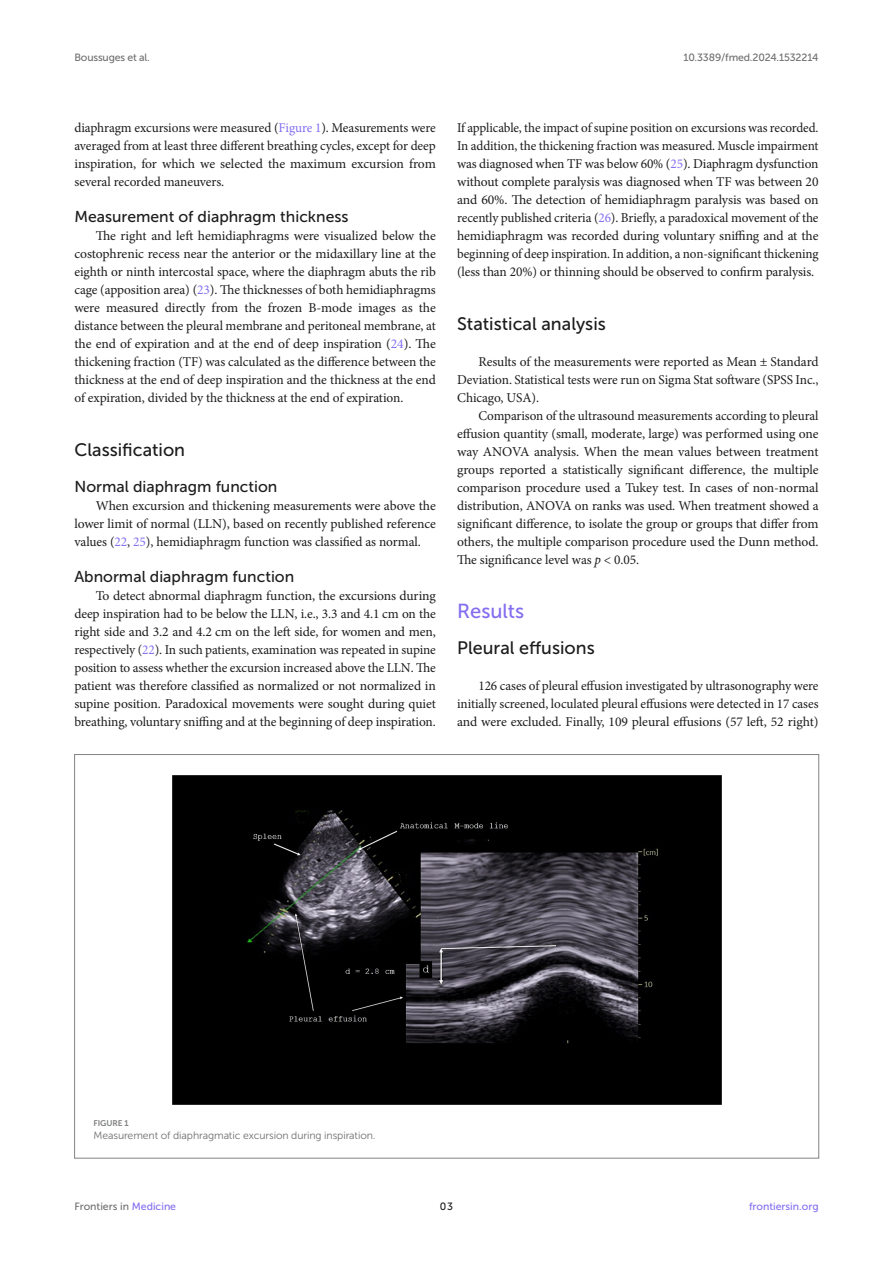
<style>
.page{position:relative;width:893px;height:1263px;background:#fff}
.page>*{position:absolute;margin:0;border:0;box-sizing:border-box;transform-origin:0 0}
.HEAD_1{font:20.25px "Museo Sans 500";color:#856df0}
.HEAD_2{font:18px "Museo Sans 500";color:#1b1c1b}
.HEAD_2_after_HEAD_1{font:18px "Museo Sans 500";color:#1b1c1b}
.HEAD_3{font:15.75px "Museo Sans 500";color:#1b1c1b}
.HEAD_3_after_HEAD_2{font:15.75px "Museo Sans 500";color:#1b1c1b}
.TEXT{font:13.5px/18px "Minion Pro";letter-spacing:-.005em;color:#1b1c1b;text-align:justify}
.t1{font:10.5px "Museo Sans 500";letter-spacing:-.015em;color:#706f70}
.FIG_LEG{font:10.5px "Museo Sans 300";letter-spacing:-.01em;color:#706f70}
.t2{font:10.5px "Museo Sans 500";color:#856df0}
.t3{font:10.5px "Museo Sans 500";color:#1b1c1b}
.FIG_HD{font:8.25px "Museo Sans 700";letter-spacing:-.01em;color:#7e7f7f}
.s1{color:#856df0}
.s2{font-style:italic}
</style>
<div class="page">
<img style="left:172px;top:775px;width:550px;height:330px">
<p class="t1" style="left:74px;top:51px;width:77px">Boussuges et al.</p>
<p class="t1" style="left:683px;top:51px;width:137px">10.3389/fmed.2024.1532214</p>
<p class="TEXT" style="left:74px;top:119px;width:363px">diaphragm excursions were measured (<span class="s1">Figure 1</span>). Measurements were averaged from at least three different breathing cycles, except for deep inspiration, for which we selected the maximum excursion from several recorded maneuvers.</p>
<p class="HEAD_3" style="left:74px;top:208px;width:276px">Measurement of diaphragm thickness</p>
<p class="TEXT" style="left:74px;top:227px;width:363px;text-indent:21px">The right and left hemidiaphragms were visualized below the costophrenic recess near the anterior or the midaxillary line at the eighth or ninth intercostal space, where the diaphragm abuts the rib cage (apposition area) (<span class="s1">23</span>). The thicknesses of both hemidiaphragms were measured directly from the frozen B-mode images as the distance between the pleural membrane and peritoneal membrane, at the end of expiration and at the end of deep inspiration (<span class="s1">24</span>). The thickening fraction (TF) was calculated as the difference between the thickness at the end of deep inspiration and the thickness at the end of expiration, divided by the thickness at the end of expiration.</p>
<p class="HEAD_2" style="left:74px;top:440px;width:112px">Classification</p>
<p class="HEAD_3_after_HEAD_2" style="left:74px;top:478px;width:204px">Normal diaphragm function</p>
<p class="TEXT" style="left:74px;top:497px;width:363px;text-indent:21px">When excursion and thickening measurements were above the lower limit of normal (LLN), based on recently published reference values (<span class="s1">22</span>, <span class="s1">25</span>), hemidiaphragm function was classified as normal.</p>
<p class="HEAD_3" style="left:74px;top:568px;width:221px">Abnormal diaphragm function</p>
<p class="TEXT" style="left:74px;top:587px;width:363px;text-indent:21px">To detect abnormal diaphragm function, the excursions during deep inspiration had to be below the LLN, i.e., 3.3 and 4.1 cm on the right side and 3.2 and 4.2 cm on the left side, for women and men, respectively (<span class="s1">22</span>). In such patients, examination was repeated in supine position to assess whether the excursion increased above the LLN. The patient was therefore classified as normalized or not normalized in supine position. Paradoxical movements were sought during quiet breathing, voluntary sniffing and at the beginning of deep inspiration.</p>
<p class="TEXT" style="left:457px;top:119px;width:363px">If applicable, the impact of supine position on excursions was recorded.<br>In addition, the thickening fraction was measured. Muscle impairment was diagnosed when TF was below 60% (<span class="s1">25</span>). Diaphragm dysfunction without complete paralysis was diagnosed when TF was between 20 and 60%. The detection of hemidiaphragm paralysis was based on recently published criteria (<span class="s1">26</span>). Briefly, a paradoxical movement of the hemidiaphragm was recorded during voluntary sniffing and at the beginning of deep inspiration. In addition, a non-significant thickening (less than 20%) or thinning should be observed to confirm paralysis.</p>
<p class="HEAD_2" style="left:457px;top:314px;width:150px">Statistical analysis</p>
<p class="TEXT" style="left:457px;top:353px;width:363px;text-indent:21px">Results of the measurements were reported as Mean ± Standard Deviation. Statistical tests were run on Sigma Stat software (SPSS Inc., Chicago, USA).</p>
<p class="TEXT" style="left:457px;top:407px;width:363px;text-indent:21px">Comparison of the ultrasound measurements according to pleural effusion quantity (small, moderate, large) was performed using one way ANOVA analysis. When the mean values between treatment groups reported a statistically significant difference, the multiple comparison procedure used a Tukey test. In cases of non-normal distribution, ANOVA on ranks was used. When treatment showed a significant difference, to isolate the group or groups that differ from others, the multiple comparison procedure used the Dunn method.<br>The significance level was <span class="s2">p</span> &lt; 0.05.</p>
<p class="HEAD_1" style="left:457px;top:600px;width:69px">Results</p>
<p class="HEAD_2_after_HEAD_1" style="left:457px;top:638px;width:139px">Pleural effusions</p>
<p class="TEXT" style="left:457px;top:677px;width:363px;text-indent:21px">126 cases of pleural effusion investigated by ultrasonography were initially screened, loculated pleural effusions were detected in 17 cases and were excluded. Finally, 109 pleural effusions (57 left, 52 right)</p>
<p class="FIG_HD" style="left:94px;top:1118px;width:37px">FIGURE 1</p>
<p class="FIG_LEG" style="left:94px;top:1130px;width:283px">Measurement of diaphragmatic excursion during inspiration.</p>
<p class="t1" style="left:74px;top:1200px;width:103px">Frontiers in <span class="s1">Medicine</span></p>
<p class="t3" style="left:440px;top:1200px;width:15px">03</p>
<p class="t2" style="left:749px;top:1200px;width:71px">frontiersin.org</p>
</div>
